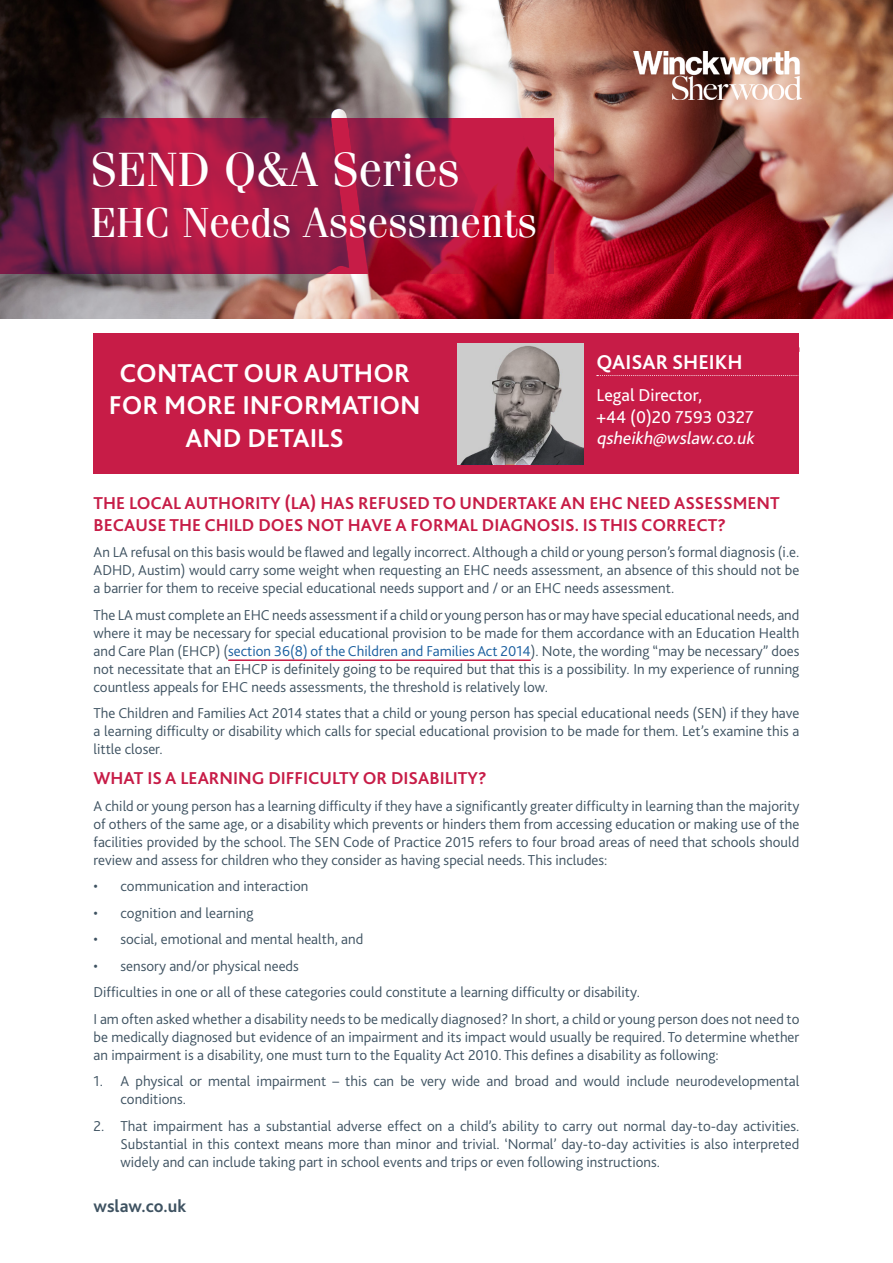
<style>
.page{position:relative;width:893px;height:1263px;background:#fff}
.page>*{position:absolute;margin:0;border:0;box-sizing:border-box;transform-origin:0 0}
.ARTICLE_TITLE{font:48px "Fenice Pro ITC";color:#fff}
.ARTICLE_TITLE-2{font:42px "Fenice Pro ITC";color:#fff}
.t1{font:700 27px/32.4px "Bliss";color:#fff;text-align:center}
.TEAM_Heading{font:700 21px "Bliss";color:#fff}
.BODY_COPY{font:700 18px/21.6px "Bliss";color:#c71c47}
.TEAM_DETAILS{font:18px/21.6px "Bliss";color:#fff}
.t2{font:700 18px "Bliss";color:#3e5261}
.BODY_COPY-2{font:300 15px/18px "Bliss";color:#3e5261;text-align:justify}
.s1{font-style:italic}
.s2{color:#175d9e}
</style>
<div class="page">
<div style="left:94px;top:334px;width:705px;height:140px;background:#c71c47"></div>
<img style="left:0;top:0;width:893px;height:319px">
<hr style="left:228px;top:659px;width:303px;height:2px;background:#c71c47">
<svg style="left:0;top:118px;width:554px;height:155px"></svg>
<svg style="left:597px;top:375px;width:202px;height:1px"></svg>
<svg style="left:457px;top:344px;width:126px;height:120px"></svg>
<img style="left:634px;top:51px;width:168px;height:49px">
<p class="ARTICLE_TITLE" style="left:90px;top:140px;width:371px">SEND Q&amp;A Series</p>
<p class="ARTICLE_TITLE-2" style="left:90px;top:196px;width:448px">EHC Needs Assessments</p>
<p class="t1" style="left:109px;top:357px;width:313px">CONTACT OUR AUTHOR<br>FOR MORE INFORMATION<br>AND DETAILS</p>
<p class="TEAM_Heading" style="left:596px;top:349px;width:148px">QAISAR SHEIKH</p>
<p class="TEAM_DETAILS" style="left:596px;top:384px;width:163px">Legal Director,<br>+44 (0)20 7593 0327 <span class="s1">qsheikh@wslaw.co.uk</span></p>
<p class="BODY_COPY" style="left:94px;top:492px;width:688px">THE LOCAL AUTHORITY (LA) HAS REFUSED TO UNDERTAKE AN EHC NEED ASSESSMENT<br>BECAUSE THE CHILD DOES NOT HAVE A FORMAL DIAGNOSIS. IS THIS CORRECT?</p>
<p class="BODY_COPY-2" style="left:94px;top:543px;width:707px">An LA refusal on this basis would be flawed and legally incorrect. Although a child or young person’s formal diagnosis (i.e.<br>ADHD, Austim) would carry some weight when requesting an EHC needs assessment, an absence of this should not be a barrier for them to receive special educational needs support and / or an EHC needs assessment.</p>
<p class="BODY_COPY-2" style="left:94px;top:606px;width:707px">The LA must complete an EHC needs assessment if a child or young person has or may have special educational needs, and where it may be necessary for special educational provision to be made for them accordance with an Education Health and Care Plan (EHCP) (<span class="s2">section 36(8) of the Children and Families Act 2014</span>). Note, the wording “may be necessary” does not necessitate that an EHCP is definitely going to be required but that this is a possibility. In my experience of running countless appeals for EHC needs assessments, the threshold is relatively low.</p>
<p class="BODY_COPY-2" style="left:94px;top:704px;width:707px">The Children and Families Act 2014 states that a child or young person has special educational needs (SEN) if they have a learning difficulty or disability which calls for special educational provision to be made for them. Let’s examine this a little closer.</p>
<p class="BODY_COPY" style="left:94px;top:767px;width:395px">WHAT IS A LEARNING DIFFICULTY OR DISABILITY?</p>
<p class="BODY_COPY-2" style="left:94px;top:797px;width:707px">A child or young person has a learning difficulty if they have a significantly greater difficulty in learning than the majority of others of the same age, or a disability which prevents or hinders them from accessing education or making use of the facilities provided by the school. The SEN Code of Practice 2015 refers to four broad areas of need that schools should review and assess for children who they consider as having special needs. This includes:</p>
<p class="BODY_COPY-2" style="left:94px;top:877px;width:216px">• communication and interaction</p>
<p class="BODY_COPY-2" style="left:94px;top:904px;width:161px">• cognition and learning</p>
<p class="BODY_COPY-2" style="left:94px;top:930px;width:271px">• social, emotional and mental health, and</p>
<p class="BODY_COPY-2" style="left:94px;top:957px;width:207px">• sensory and/or physical needs</p>
<p class="BODY_COPY-2" style="left:94px;top:983px;width:548px">Difficulties in one or all of these categories could constitute a learning difficulty or disability.</p>
<p class="BODY_COPY-2" style="left:94px;top:1010px;width:707px">I am often asked whether a disability needs to be medically diagnosed? In short, a child or young person does not need to be medically diagnosed but evidence of an impairment and its impact would usually be required. To determine whether an impairment is a disability, one must turn to the Equality Act 2010. This defines a disability as following:</p>
<p class="BODY_COPY-2" style="left:121px;top:1072px;width:680px;text-indent:-27px">1. A physical or mental impairment – this can be very wide and broad and would include neurodevelopmental conditions.</p>
<p class="BODY_COPY-2" style="left:121px;top:1117px;width:680px;text-indent:-27px">2. That impairment has a substantial adverse effect on a child’s ability to carry out normal day-to-day activities.<br>Substantial in this context means more than minor and trivial. ‘Normal’ day-to-day activities is also interpreted widely and can include taking part in school events and trips or even following instructions.</p>
<p class="t2" style="left:94px;top:1195px;width:94px">wslaw.co.uk</p>
</div>
